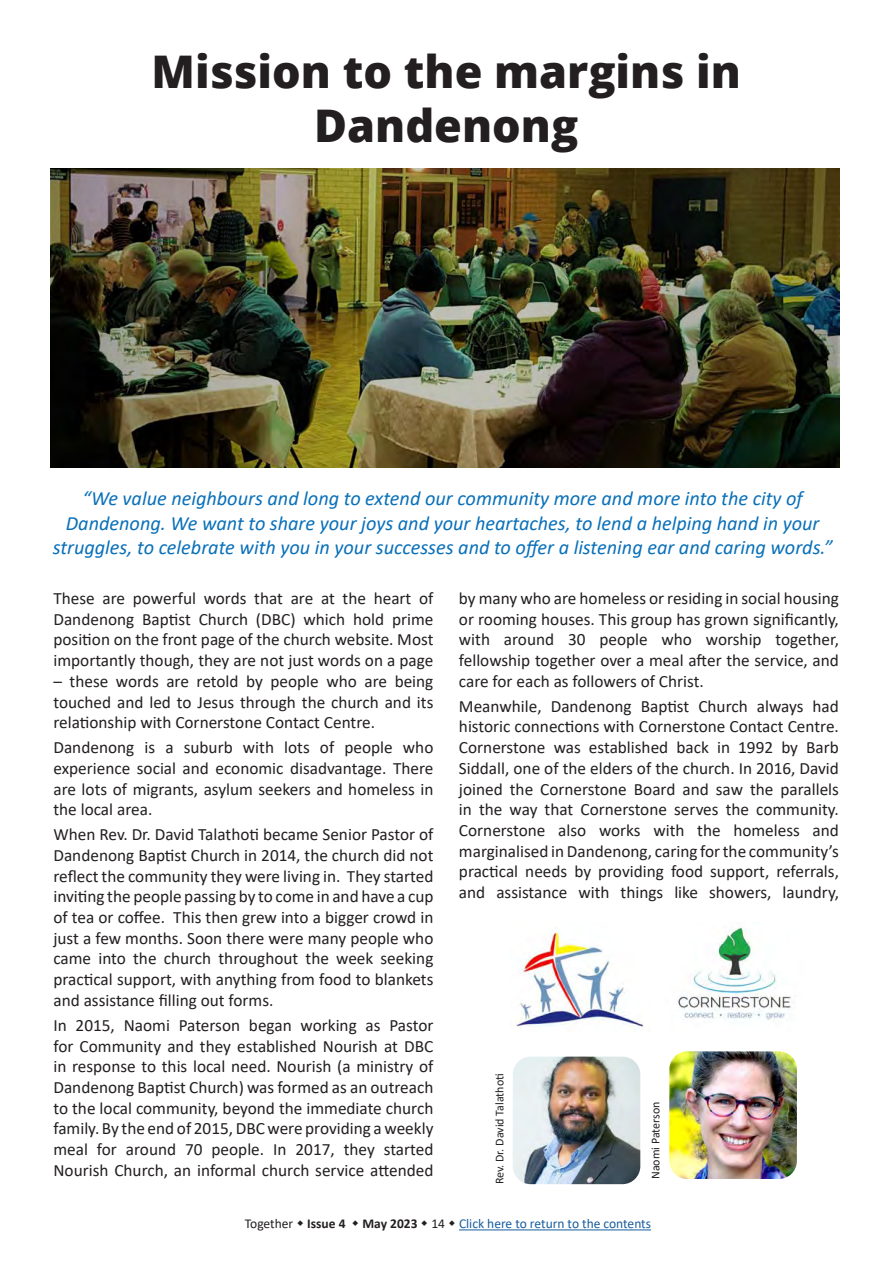
<style>
.page{position:relative;width:893px;height:1263px;background:#fff}
.page>*{position:absolute;margin:0;border:0;box-sizing:border-box;transform-origin:0 0}
.Article_Heading{font:800 45px/54px "Open Sans";color:#231f20;text-align:center}
.Article_paragraph{font:italic 20.25px/24.3px "Calibri";color:#0970b9;text-align:center}
.Article_paragraph-2{font:17.25px/20.7px "Calibri";color:#231f20;text-align:justify}
.t1{font:13.5px "Calibri";color:#175d9e}
.t2{font:13.5px "Calibri";color:#231f20}
.Article_paragraph-3{font:12px "Calibri";color:#231f20}
.Photo_reference_-_bl{font:12px "Calibri";color:#231f20}
.s1{font-weight:700}
.s2{font-weight:700;color:#231f20}
.s3{color:#231f20}
</style>
<div class="page">
<hr style="left:459px;top:1229px;width:192px;height:1px;background:#175d9e">
<img style="left:51px;top:169px;width:788px;height:298px">
<img style="left:669px;top:1051px;width:128px;height:128px">
<img style="left:516px;top:927px;width:127px;height:102px">
<img style="left:513px;top:1056px;width:127px;height:128px">
<img style="left:677px;top:927px;width:114px;height:93px">
<p class="Article_Heading" style="left:152px;top:43px;width:591px">Mission to the margins in<br>Dandenong</p>
<p class="Article_paragraph" style="left:53px;top:485px;width:781px">“We value neighbours and long to extend our community more and more into the city of<br>Dandenong. We want to share your joys and your heartaches, to lend a helping hand in your struggles, to celebrate with you in your successes and to offer a listening ear and caring words.”</p>
<p class="Article_paragraph-2" style="left:53px;top:587px;width:381px">These are powerful words that are at the heart of Dandenong Baptist Church (DBC) which hold prime position on the front page of the church website. Most importantly though, they are not just words on a page</p>
<p class="Article_paragraph-2" style="left:53px;top:670px;width:381px">– these words are retold by people who are being touched and led to Jesus through the church and its relationship with Cornerstone Contact Centre.</p>
<p class="Article_paragraph-2" style="left:53px;top:737px;width:381px">Dandenong is a suburb with lots of people who experience social and economic disadvantage. There are lots of migrants, asylum seekers and homeless in the local area.</p>
<p class="Article_paragraph-2" style="left:53px;top:824px;width:381px">When Rev. Dr. David Talathoti became Senior Pastor of Dandenong Baptist Church in 2014, the church did not reflect the community they were living in. They started inviting the people passing by to come in and have a cup of tea or coffee. This then grew into a bigger crowd in just a few months. Soon there were many people who came into the church throughout the week seeking practical support, with anything from food to blankets and assistance filling out forms.</p>
<p class="Article_paragraph-2" style="left:53px;top:1014px;width:381px">In 2015, Naomi Paterson began working as Pastor for Community and they established Nourish at DBC in response to this local need. Nourish (a ministry of Dandenong Baptist Church) was formed as an outreach to the local community, beyond the immediate church family. By the end of 2015, DBC were providing a weekly meal for around 70 people. In 2017, they started Nourish Church, an informal church service attended</p>
<p class="Article_paragraph-2" style="left:459px;top:587px;width:381px">by many who are homeless or residing in social housing or rooming houses. This group has grown significantly, with around 30 people who worship together, fellowship together over a meal after the service, and care for each as followers of Christ.</p>
<p class="Article_paragraph-2" style="left:459px;top:695px;width:381px">Meanwhile, Dandenong Baptist Church always had historic connections with Cornerstone Contact Centre.<br>Cornerstone was established back in 1992 by Barb Siddall, one of the elders of the church. In 2016, David joined the Cornerstone Board and saw the parallels in the way that Cornerstone serves the community.<br>Cornerstone also works with the homeless and marginalised in Dandenong, caring for the community’s practical needs by providing food support, referrals, and assistance with things like showers, laundry,</p>
<p class="Article_paragraph-3" style="left:491px;top:1184px;width:112px;rotate:-90deg">Rev. Dr. David Talathoti</p>
<p class="Photo_reference_-_bl" style="left:647px;top:1179px;width:79px;rotate:-90deg">Naomi Paterson</p>
<p class="t2" style="left:245px;top:1214px;width:102px">Together <span class="s1">Issue 4</span></p>
<p class="t1" style="left:362px;top:1214px;width:290px"><span class="s2">May 2023</span> <span class="s3">14</span> Click here to return to the contents</p>
</div>
